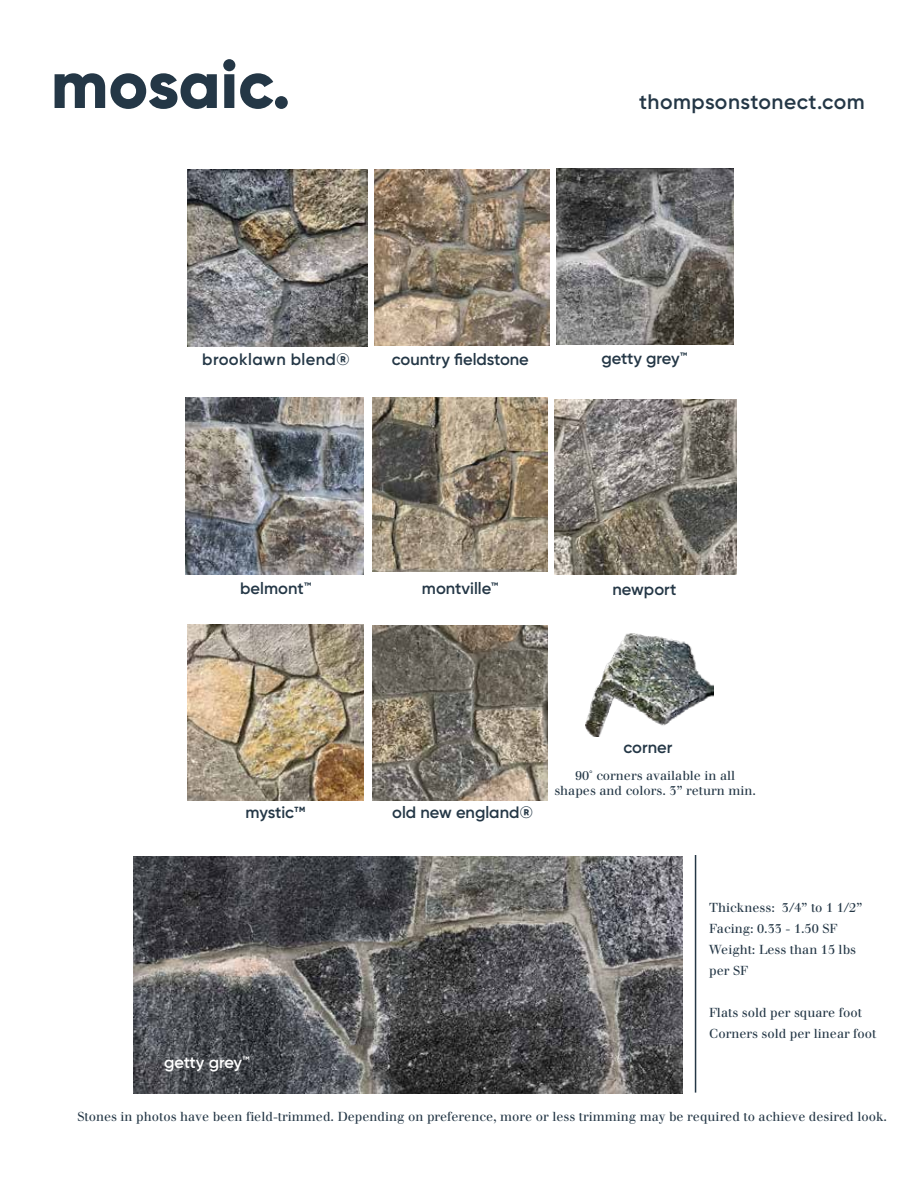
<style>
.page{position:relative;width:918px;height:1188px;background:#fff}
.page>*{position:absolute;margin:0;border:0;box-sizing:border-box;transform-origin:0 0}
.t1{font:800 67.5px "Gilroy";color:#243746}
.t2{font:600 21px "Gilroy";letter-spacing:.025em;color:#243746}
.t3{font:600 16.5px "Gilroy";color:#243746}
.t4{font:600 16.5px "Gilroy";letter-spacing:.025em;color:#243746}
.t5{font:600 16.5px "Gilroy";letter-spacing:-.015em;color:#fff}
.t6{font:12.75px/21px "Justus";color:#243746}
</style>
<div class="page">
<img style="left:556px;top:168px;width:178px;height:176px">
<img style="left:187px;top:625px;width:177px;height:176px">
<img style="left:186px;top:398px;width:178px;height:176px">
<img style="left:372px;top:398px;width:176px;height:173px">
<img style="left:373px;top:625px;width:175px;height:176px">
<img style="left:585px;top:634px;width:128px;height:102px">
<hr style="left:695px;top:855px;width:1px;height:238px;background:#243746">
<img style="left:187px;top:169px;width:180px;height:177px">
<img style="left:374px;top:169px;width:176px;height:177px">
<img style="left:554px;top:400px;width:182px;height:174px">
<img style="left:133px;top:857px;width:549px;height:237px">
<h1 class="t1" style="left:51px;top:42px;width:241px">mosaic.</h1>
<h2 class="t2" style="left:639px;top:88px;width:227px">thompsonstonect.com</h2>
<p class="t4" style="left:202px;top:349px;width:149px">brooklawn blend®</p>
<p class="t3" style="left:602px;top:348px;width:87px">getty grey™</p>
<p class="t3" style="left:392px;top:349px;width:139px">country fieldstone</p>
<p class="t3" style="left:240px;top:578px;width:73px">belmont™</p>
<p class="t3" style="left:422px;top:578px;width:78px">montville™</p>
<p class="t3" style="left:613px;top:579px;width:65px">newport</p>
<p class="t3" style="left:246px;top:802px;width:61px">mystic<sup>TM</sup></p>
<p class="t5" style="left:164px;top:1052px;width:87px">getty grey™</p>
<p class="t3" style="left:392px;top:802px;width:142px">old new england®</p>
<p class="t3" style="left:624px;top:737px;width:50px">corner</p>
<p class="t6" style="left:554px;top:768px;width:203px;line-height:15px;text-align:center">90˚ corners available in all shapes and colors. 3” return min.</p>
<p class="t6" style="left:709px;top:897px;width:155px">Thickness: 3/4” to 1 1/2”<br>Facing: 0.33 - 1.50 SF<br>Weight: Less than 15 lbs per SF</p>
<p class="t6" style="left:709px;top:1002px;width:169px">Flats sold per square foot<br>Corners sold per linear foot</p>
<p class="t6" style="left:77px;top:1106px;width:811px">Stones in photos have been field-trimmed. Depending on preference, more or less trimming may be required to achieve desired look.</p>
</div>
